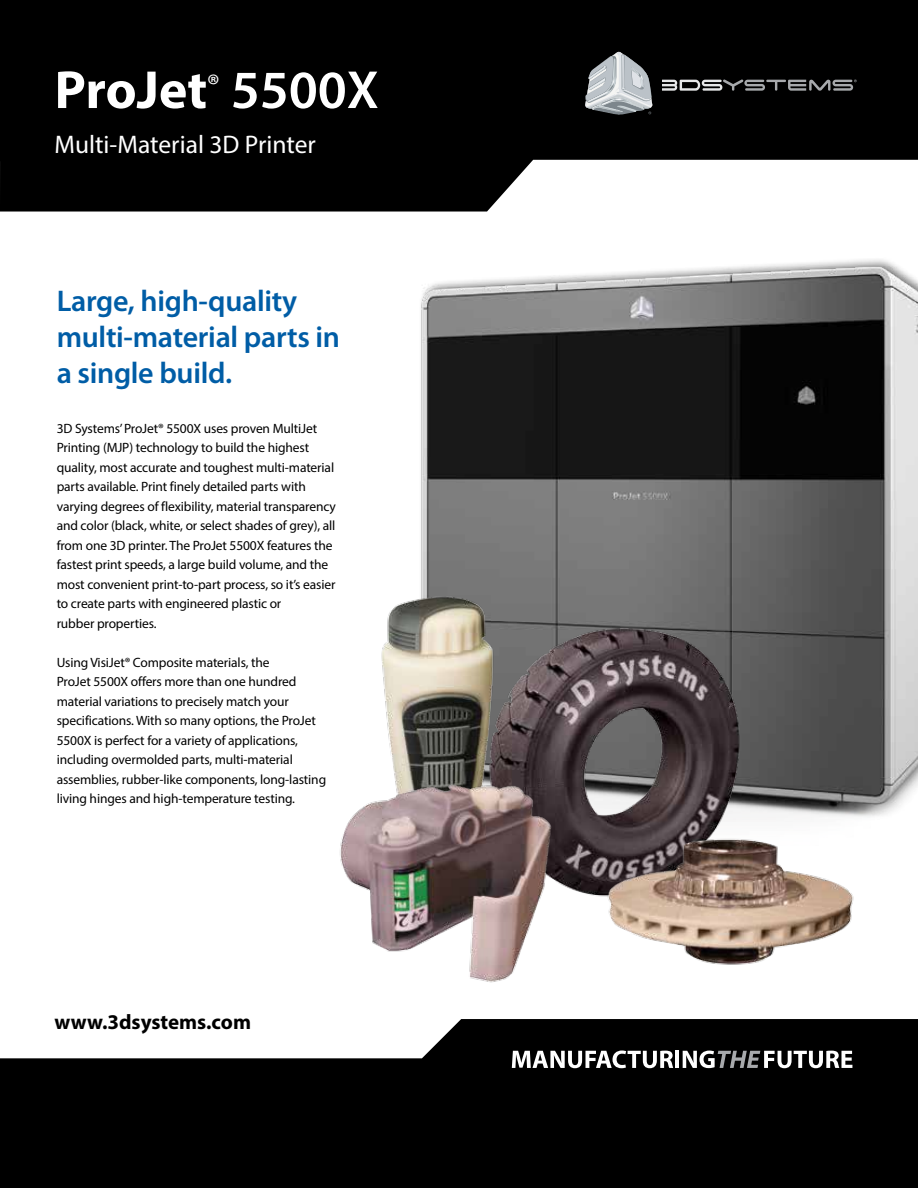
<style>
.page{position:relative;width:918px;height:1188px;background:#fff}
.page>*{position:absolute;margin:0;border:0;box-sizing:border-box;transform-origin:0 0}
.t1{font:700 54px "Myriad Pro";color:#fff}
.t2{font:600 30px/36px "Myriad Pro";letter-spacing:-.01em;color:#005da6}
.t3{font:25.5px "Myriad Pro";color:#fff}
.t4{font:700 21px "Myriad Pro";color:#000}
.t5{font:13.5px/19.5px "Myriad Pro";letter-spacing:-.01em;color:#000}
.s1{font-weight:600}
</style>
<div class="page">
<svg style="left:1px;top:0;width:917px;height:212px;background:#1d1d1d"></svg>
<svg style="left:585px;top:52px;width:68px;height:63px;background:#8c9093"></svg>
<svg style="left:662px;top:79px;width:195px;height:12px;background:#555657"></svg>
<svg style="left:1px;top:1019px;width:917px;height:169px;background:#1d1d1d"></svg>
<svg style="left:512px;top:1051px;width:161px;height:17px"></svg>
<hr style="left:675px;top:1051px;width:4px;height:17px;background:#fff">
<svg style="left:683px;top:1051px;width:169px;height:17px"></svg>
<hr style="left:0;top:53px;width:1px;height:1135px;background:#90c7e7">
<svg style="left:0;top:0;width:1px;height:213px"></svg>
<img style="left:421px;top:259px;width:497px;height:557px">
<img style="left:381px;top:583px;width:132px;height:158px">
<img style="left:391px;top:597px;width:486px;height:234px">
<img style="left:615px;top:831px;width:239px;height:134px">
<img style="left:340px;top:741px;width:275px;height:242px">
<h1 class="t1" style="left:55px;top:55px;width:326px">ProJet<sup>®</sup> <span class="s1">5500X</span></h1>
<h3 class="t3" style="left:55px;top:129px;width:263px">Multi-Material 3D Printer</h3>
<h2 class="t2" style="left:57px;top:282px;width:285px">Large, high-quality multi-material parts in a single build.</h2>
<p class="t5" style="left:57px;top:418px;width:281px">3D Systems’ ProJet® 5500X uses proven MultiJet Printing (MJP) technology to build the highest quality, most accurate and toughest multi-material parts available. Print finely detailed parts with varying degrees of flexibility, material transparency and color (black, white, or select shades of grey), all from one 3D printer. The ProJet 5500X features the fastest print speeds, a large build volume, and the most convenient print-to-part process, so it’s easier to create parts with engineered plastic or<br>rubber properties.</p>
<p class="t5" style="left:57px;top:652px;width:271px">Using VisiJet® Composite materials, the<br>ProJet 5500X offers more than one hundred material variations to precisely match your specifications. With so many options, the ProJet 5500X is perfect for a variety of applications, including overmolded parts, multi-material assemblies, rubber-like components, long-lasting living hinges and high-temperature testing.</p>
<h3 class="t4" style="left:54px;top:1008px;width:198px">www.3dsystems.com</h3>
</div>
